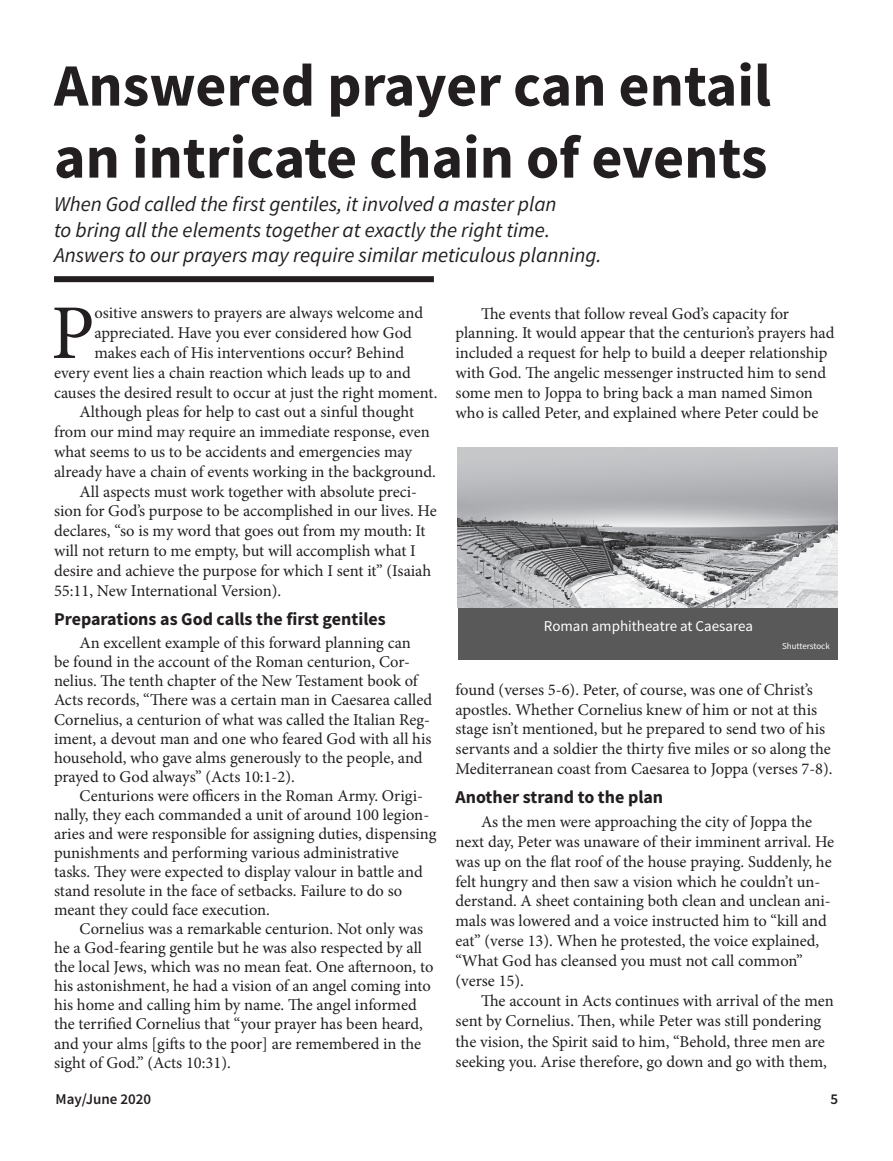
<style>
.page{position:relative;width:893px;height:1161px;background:#fff}
.page>*{position:absolute;margin:0;border:0;box-sizing:border-box;transform-origin:0 0}
.t1{font:77.4px "Minion Pro";color:#231f20}
.t2{font:700 60px/72px "Source Sans Pro";color:#231f20}
.t3{font:italic 21px/25.2px "Source Sans Pro";color:#231f20}
.t4{font:700 18px "Source Sans Pro";color:#231f20}
.t5{font:16.5px/19px "Minion Pro";color:#231f20}
.t6{font:15px "Source Sans Pro";color:#fff}
.t7{font:600 15px "Source Sans Pro";color:#231f20}
.t8{font:9px "Source Sans Pro";color:#fff}
</style>
<div class="page">
<div style="left:54px;top:276px;width:380px;height:6px;background:#231f20"></div>
<img style="left:458px;top:448px;width:379px;height:159px">
<div style="left:458px;top:608px;width:380px;height:52px;background:#5a595a"></div>
<h2 class="t2" style="left:54px;top:49px;width:718px">Answered prayer can entail an intricate chain of events</h2>
<p class="t3" style="left:54px;top:192px;width:549px">When God called the first gentiles, it involved a master plan<br>to bring all the elements together at exactly the right time.<br>Answers to our prayers may require similar meticulous planning.</p>
<h1 class="t1" style="left:51px;top:281px;width:45px">P</h1>
<p class="t5" style="left:94px;top:304px;width:330px">ositive answers to prayers are always welcome and</p>
<p class="t5" style="left:94px;top:323px;width:319px">appreciated. Have you ever considered how God</p>
<p class="t5" style="left:94px;top:343px;width:311px">makes each of His interventions occur? Behind</p>
<p class="t5" style="left:54px;top:363px;width:358px">every event lies a chain reaction which leads up to and</p>
<p class="t5" style="left:54px;top:383px;width:385px">causes the desired result to occur at just the right moment.</p>
<p class="t5" style="left:80px;top:403px;width:336px">Although pleas for help to cast out a sinful thought</p>
<p class="t5" style="left:54px;top:422px;width:377px">from our mind may require an immediate response, even</p>
<p class="t5" style="left:54px;top:442px;width:359px">what seems to us to be accidents and emergencies may</p>
<p class="t5" style="left:54px;top:462px;width:383px">already have a chain of events working in the background.</p>
<p class="t5" style="left:80px;top:482px;width:339px">All aspects must work together with absolute preci-</p>
<p class="t5" style="left:54px;top:502px;width:384px">sion for God’s purpose to be accomplished in our lives. He</p>
<p class="t5" style="left:54px;top:521px;width:373px">declares, “so is my word that goes out from my mouth: It</p>
<p class="t5" style="left:54px;top:541px;width:363px">will not return to me empty, but will accomplish what I</p>
<p class="t5" style="left:54px;top:561px;width:379px">desire and achieve the purpose for which I sent it” (Isaiah</p>
<p class="t5" style="left:54px;top:581px;width:229px">55:11, New International Version).</p>
<p class="t4" style="left:54px;top:606px;width:333px">Preparations as God calls the first gentiles</p>
<p class="t5" style="left:54px;top:633px;width:380px;text-indent:26px">An excellent example of this forward planning can<br>be found in the account of the Roman centurion, Cor&shy;nelius. The tenth chapter of the New Testament book of Acts records, “There was a certain man in Caesarea called Cornelius, a centurion of what was called the Italian Reg&shy;iment, a devout man and one who feared God with all his household, who gave alms generously to the people, and prayed to God always” (Acts 10:1-2).</p>
<p class="t5" style="left:54px;top:786px;width:384px;text-indent:26px">Centurions were officers in the Roman Army. Origi&shy;nally, they each commanded a unit of around 100 legion&shy;aries and were responsible for assigning duties, dispensing punishments and performing various administrative tasks. They were expected to display valour in battle and stand resolute in the face of setbacks. Failure to do so meant they could face execution.</p>
<p class="t5" style="left:54px;top:919px;width:381px;text-indent:26px">Cornelius was a remarkable centurion. Not only was he a God-fearing gentile but he was also respected by all the local Jews, which was no mean feat. One afternoon, to his astonishment, he had a vision of an angel coming into his home and calling him by name. The angel informed the terrified Cornelius that “your prayer has been heard, and your alms [gifts to the poor] are remembered in the sight of God.” (Acts 10:31).</p>
<p class="t5" style="left:455px;top:303px;width:380px;line-height:19.8px;text-indent:26px">The events that follow reveal God’s capacity for planning. It would appear that the centurion’s prayers had included a request for help to build a deeper relationship with God. The angelic messenger instructed him to send some men to Joppa to bring back a man named Simon who is called Peter, and explained where Peter could be</p>
<p class="t6" style="left:544px;top:616px;width:210px">Roman amphitheatre at Caesarea</p>
<p class="t8" style="left:782px;top:640px;width:49px">Shutterstock</p>
<p class="t5" style="left:455px;top:680px;width:379px;line-height:19.8px">found (verses 5-6). Peter, of course, was one of Christ’s apostles. Whether Cornelius knew of him or not at this stage isn’t mentioned, but he prepared to send two of his servants and a soldier the thirty five miles or so along the Mediterranean coast from Caesarea to Joppa (verses 7-8).</p>
<p class="t4" style="left:455px;top:785px;width:209px">Another strand to the plan</p>
<p class="t5" style="left:455px;top:812px;width:380px;line-height:19.8px;text-indent:26px">As the men were approaching the city of Joppa the next day, Peter was unaware of their imminent arrival. He was up on the flat roof of the house praying. Suddenly, he felt hungry and then saw a vision which he couldn’t un&shy;derstand. A sheet containing both clean and unclean ani&shy;mals was lowered and a voice instructed him to “kill and eat” (verse 13). When he protested, the voice explained, “What God has cleansed you must not call common” (verse 15).</p>
<p class="t5" style="left:455px;top:991px;width:380px;line-height:20.4px;text-indent:26px">The account in Acts continues with arrival of the men sent by Cornelius. Then, while Peter was still pondering the vision, the Spirit said to him, “Behold, three men are seeking you. Arise therefore, go down and go with them,</p>
<p class="t7" style="left:56px;top:1089px;width:97px">May/June 2020</p>
<p class="t7" style="left:830px;top:1089px;width:9px">5</p>
</div>
